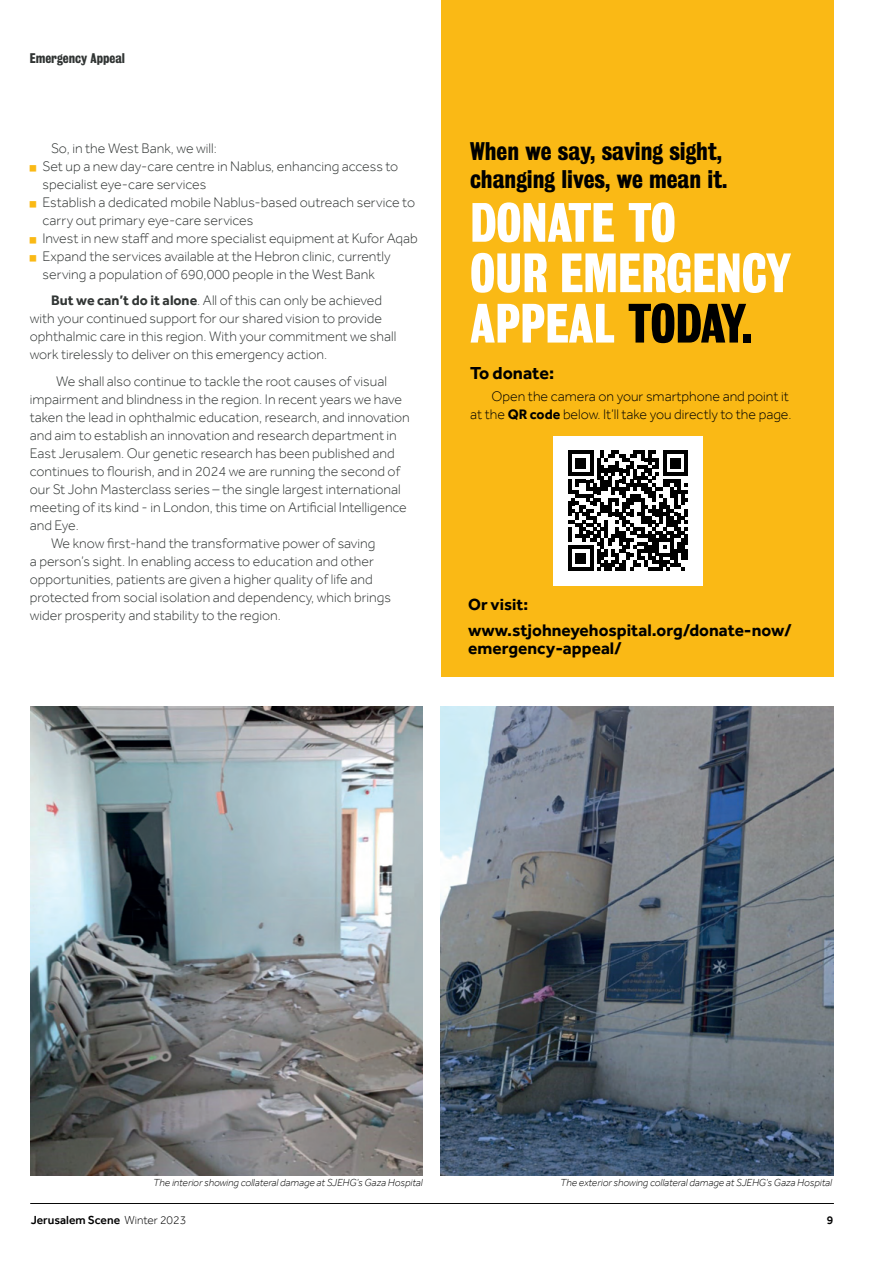
<style>
.page{position:relative;width:893px;height:1263px;background:#fff}
.page>*{position:absolute;margin:0;border:0;box-sizing:border-box;transform-origin:0 0}
.t1{font:50.4px/50.4px "Bureau Grot Three Seven";color:#fff}
.t2{font:23.25px/27.9px "Bureau Grot Three Seven";color:#000}
.t3{font:700 18px "Effra";color:#000}
.t4{font:700 17.4px/18px "Effra";color:#000}
.t5{font:700 16.65px "Effra";color:#000}
.t6{font:300 14.25px/18px "Effra";color:#313534}
.t7{font:300 14.25px/18px "Effra";color:#000;text-align:right}
.t8{font:12.75px "Bureau Grot Three Seven";color:#313534}
.t9{font:500 12px "Effra";color:#000}
.t10{font:italic 300 10.5px "Effra";color:#000}
.s1{font-weight:700}
.s2{color:#000}
.s3{font-weight:300}
</style>
<div class="page">
<hr style="left:30px;top:1203px;width:804px;height:1px;background:#000">
<div style="left:441px;top:0;width:392px;height:676px;background:#fab915"></div>
<div style="left:553px;top:436px;width:150px;height:149px;background:#fff"></div>
<svg style="left:568px;top:450px;width:120px;height:121px"></svg>
<img style="left:30px;top:707px;width:393px;height:468px">
<img style="left:441px;top:707px;width:393px;height:468px">
<p class="t8" style="left:30px;top:51px;width:97px">Emergency Appeal</p>
<p class="t6" style="left:43px;top:139px;width:377px;text-indent:9px">So, in the West Bank, we will:<br>Set up a new day-care centre in Nablus, enhancing access to specialist eye-care services<br>Establish a dedicated mobile Nablus-based outreach service to carry out primary eye-care services<br>Invest in new staff and more specialist equipment at Kufor Aqab Expand the services available at the Hebron clinic, currently serving a population of 690,000 people in the West Bank</p>
<p class="t6" style="left:30px;top:291px;width:368px;text-indent:21px"><span class="s1">But we can’t do it alone</span>. All of this can only be achieved with your continued support for our shared vision to provide ophthalmic care in this region. With your commitment we shall work tirelessly to deliver on this emergency action.</p>
<p class="t6" style="left:56px;top:372px;width:332px">We shall also continue to tackle the root causes of visual</p>
<p class="t6" style="left:30px;top:390px;width:374px">impairment and blindness in the region. In recent years we have</p>
<p class="t6" style="left:30px;top:408px;width:381px">taken the lead in ophthalmic education, research, and innovation</p>
<p class="t6" style="left:30px;top:426px;width:369px">and aim to establish an innovation and research department in</p>
<p class="t6" style="left:30px;top:444px;width:366px">East Jerusalem. Our genetic research has been published and</p>
<p class="t6" style="left:30px;top:462px;width:372px">continues to flourish, and in 2024 we are running the second of</p>
<p class="t6" style="left:30px;top:480px;width:373px">our St John Masterclass series – the single largest international</p>
<p class="t6" style="left:30px;top:498px;width:379px">meeting of its kind - in London, this time on Artificial Intelligence</p>
<p class="t6" style="left:30px;top:516px;width:51px">and Eye.</p>
<p class="t6" style="left:51px;top:534px;width:326px">We know first-hand the transformative power of saving</p>
<p class="t6" style="left:30px;top:552px;width:346px">a person’s sight. In enabling access to education and other</p>
<p class="t6" style="left:30px;top:570px;width:344px">opportunities, patients are given a higher quality of life and</p>
<p class="t6" style="left:30px;top:588px;width:363px">protected from social isolation and dependency, which brings</p>
<p class="t6" style="left:30px;top:606px;width:253px">wider prosperity and stability to the region.</p>
<h2 class="t2" style="left:470px;top:138px;width:259px">When we say, saving sight, changing lives, we mean it.</h2>
<h1 class="t1" style="left:470px;top:197px;width:322px">DONATE TO<br>OUR EMERGENCY<br>APPEAL <span class="s2">TODAY.</span></h1>
<p class="t3" style="left:470px;top:362px;width:86px">To donate:</p>
<p class="t7" style="left:470px;top:387px;width:323px">Open the camera on your smartphone and point it<br>at the <span class="s1">QR code</span> below. It’ll take you directly to the page.</p>
<p class="t5" style="left:468px;top:594px;width:62px">Or visit:</p>
<p class="t4" style="left:468px;top:620px;width:325px">www.stjohneyehospital.org/donate-now/ emergency-appeal/</p>
<p class="t10" style="left:153px;top:1177px;width:271px">The interior showing collateral damage at SJEHG’s Gaza Hospital</p>
<p class="t10" style="left:560px;top:1177px;width:273px">The exterior showing collateral damage at SJEHG’s Gaza Hospital</p>
<p class="t9" style="left:31px;top:1213px;width:157px">Jerusalem Scene <span class="s3">Winter 2023</span></p>
<p class="t9" style="left:827px;top:1213px;width:8px">9</p>
</div>
